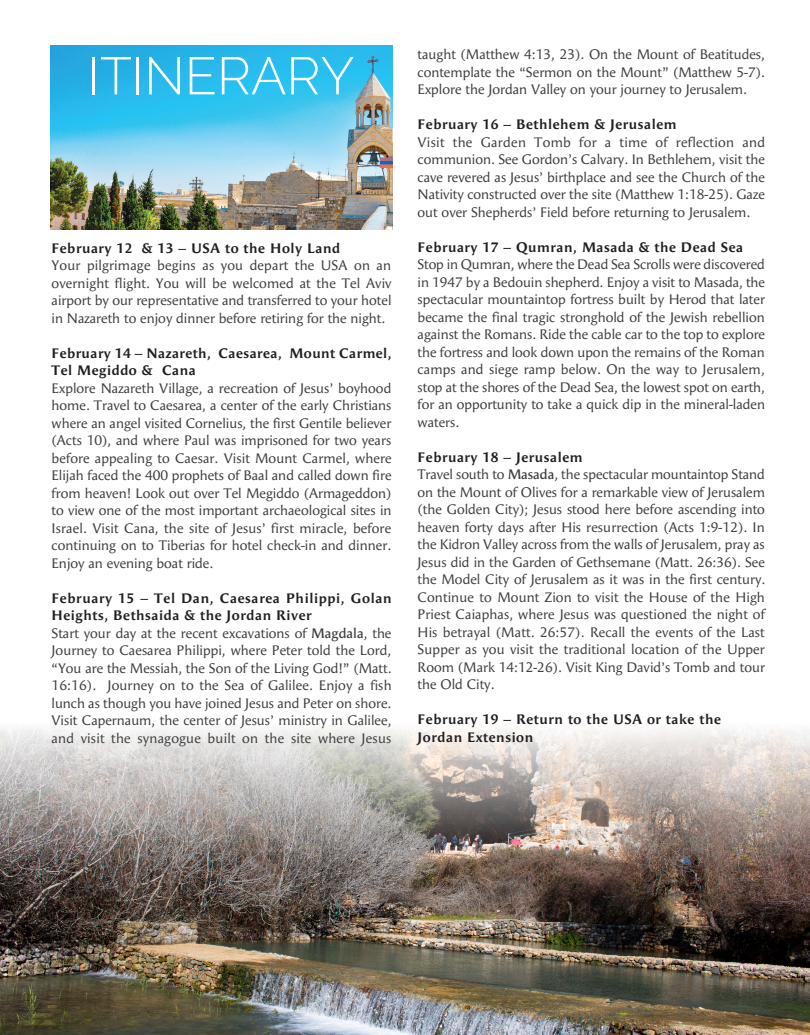
<style>
.page{position:relative;width:810px;height:1035px;background:#fff}
.page>*{position:absolute;margin:0;border:0;box-sizing:border-box;transform-origin:0 0}
.t1{font:300 52.5px "Raleway";color:#fff}
.t2{font:13.75px/17.5px "Angie Sans Std";color:#3e3e3f;text-align:justify}
.t3{font:700 13.75px/17.5px "Angie Sans Std";letter-spacing:.04em;color:#231f20}
.s1{font-weight:700;color:#231f20}
.s2{font-weight:600}
</style>
<div class="page">
<img style="left:0;top:729px;width:810px;height:306px">
<img style="left:50px;top:45px;width:342px;height:184px">
<h1 class="t1" style="left:88px;top:45px;width:268px">ITINERARY</h1>
<p class="t2" style="left:418px;top:46px;width:349px">taught (Matthew 4:13, 23). On the Mount of Beatitudes, contemplate the “Sermon on the Mount” (Matthew 5-7).<br>Explore the Jordan Valley on your journey to Jerusalem.</p>
<p class="t3" style="left:418px;top:116px;width:261px">February 16 – Bethlehem &amp; Jerusalem</p>
<p class="t2" style="left:418px;top:134px;width:349px">Visit the Garden Tomb for a time of reflection and communion. See Gordon’s Calvary. In Bethlehem, visit the cave revered as Jesus’ birthplace and see the Church of the Nativity constructed over the site (Matthew 1:18-25). Gaze out over Shepherds’ Field before returning to Jerusalem.</p>
<p class="t3" style="left:418px;top:238px;width:327px">February 17 – Qumran, Masada &amp; the Dead Sea</p>
<p class="t2" style="left:418px;top:256px;width:349px">Stop in Qumran, where the Dead Sea Scrolls were discovered in 1947 by a Bedouin shepherd. Enjoy a visit to Masada, the spectacular mountaintop fortress built by Herod that later became the final tragic stronghold of the Jewish rebellion against the Romans. Ride the cable car to the top to explore the fortress and look down upon the remains of the Roman camps and siege ramp below. On the way to Jerusalem, stop at the shores of the Dead Sea, the lowest spot on earth, for an opportunity to take a quick dip in the mineral-laden waters.</p>
<p class="t2" style="left:418px;top:449px;width:349px;text-align:left"><span class="s1">February 18 – Jerusalem<br></span>Travel south to <span class="s2">Masada</span>, the spectacular mountaintop Stand on the Mount of Olives for a remarkable view of Jerusalem (the Golden City); Jesus stood here before ascending into heaven forty days after His resurrection (Acts 1:9-12). In the Kidron Valley across from the walls of Jerusalem, pray as Jesus did in the Garden of Gethsemane (Matt. 26:36). See the Model City of Jerusalem as it was in the first century.<br>Continue to Mount Zion to visit the House of the High Priest Caiaphas, where Jesus was questioned the night of His betrayal (Matt. 26:57). Recall the events of the Last Supper as you visit the traditional location of the Upper Room (Mark 14:12-26). Visit King David’s Tomb and tour the Old City.</p>
<p class="t3" style="left:418px;top:711px;width:305px">February 19 – Return to the USA or take the<br>Jordan Extension</p>
<p class="t3" style="left:52px;top:239px;width:290px">February 12 &amp; 13 – USA to the Holy Land</p>
<p class="t2" style="left:52px;top:257px;width:342px">Your pilgrimage begins as you depart the USA on an overnight flight. You will be welcomed at the Tel Aviv airport by our representative and transferred to your hotel in Nazareth to enjoy dinner before retiring for the night.</p>
<p class="t3" style="left:52px;top:344px;width:342px">February 14 – Nazareth, Caesarea, Mount Carmel,<br>Tel Megiddo &amp; Cana</p>
<p class="t2" style="left:52px;top:379px;width:342px">Explore Nazareth Village, a recreation of Jesus’ boyhood home. Travel to Caesarea, a center of the early Christians where an angel visited Cornelius, the first Gentile believer (Acts 10), and where Paul was imprisoned for two years before appealing to Caesar. Visit Mount Carmel, where Elijah faced the 400 prophets of Baal and called down fire from heaven! Look out over Tel Megiddo (Armageddon) to view one of the most important archaeological sites in Israel. Visit Cana, the site of Jesus’ first miracle, before continuing on to Tiberias for hotel check-in and dinner.<br>Enjoy an evening boat ride.</p>
<p class="t2" style="left:52px;top:589px;width:342px;text-align:left"><span class="s1">February 15 – Tel Dan, Caesarea Philippi, Golan Heights, Bethsaida &amp; the Jordan River<br></span>Start your day at the recent excavations of <span class="s2">Magdala</span>, the Journey to Caesarea Philippi, where Peter told the Lord, “You are the Messiah, the Son of the Living God!” (Matt.<br>16:16). Journey on to the Sea of Galilee. Enjoy a fish lunch as though you have joined Jesus and Peter on shore.<br>Visit Capernaum, the center of Jesus’ ministry in Galilee, and visit the synagogue built on the site where Jesus</p>
</div>
